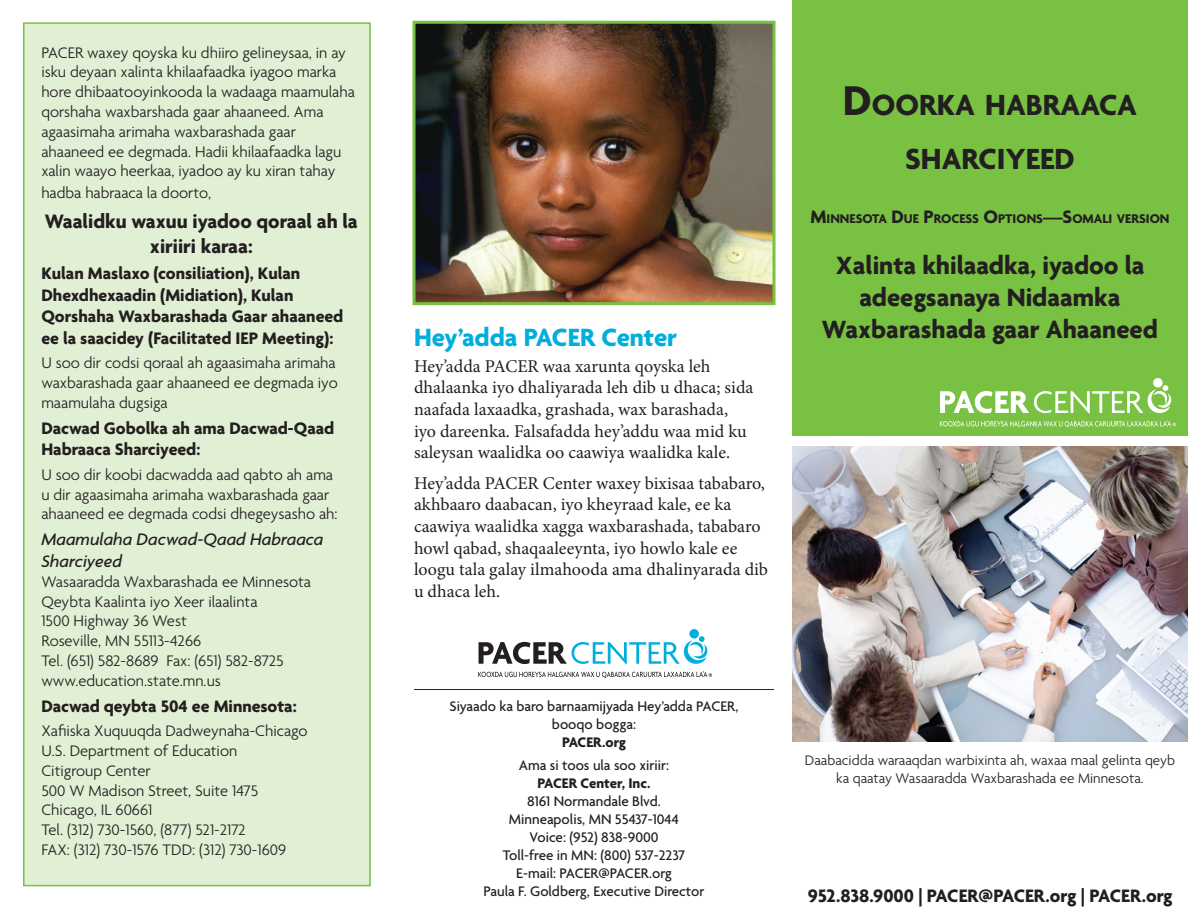
<style>
.page{position:relative;width:1188px;height:918px;background:#fff}
.page>*{position:absolute;margin:0;border:0;box-sizing:border-box;transform-origin:0 0}
.t1{font:700 31.5px/54px "Agenda";color:#231f20;text-align:center}
.t2{font:700 27px/32.4px "Agenda";color:#231f20;text-align:center}
.t3{font:700 27px "Agenda";color:#00aedc}
.t4{font:700 21px/25.2px "Agenda";color:#231f20;text-align:center}
.t5{font:700 19.5px "Agenda";color:#231f20}
.t6{font:18px/21.6px "Minion Pro";color:#231f20}
.t7{font:700 18px/21.6px "Agenda";color:#231f20}
.t8{font:italic 500 18px/21.6px "Agenda";color:#231f20}
.t9{font:300 16.5px/19.8px "Agenda";color:#231f20}
.t10{font:500 15px/18px "Agenda";color:#231f20;text-align:center}
.t11{font:300 15px/18px "Agenda";color:#231f20;text-align:center}
.t12{font:700 15px "Agenda";color:#231f20}
.t13{font:700 13.65px "Agenda";color:#231f20}
.s1{font-size:45px}
.s2{font-size:19.5px}
</style>
<div class="page">
<div style="left:23px;top:22px;width:348px;height:864px;background:#e1efd4;border:2px solid #79c142"></div>
<div style="left:792px;top:0;width:396px;height:436px;background:#79c142"></div>
<div style="left:1153px;top:378px;width:10px;height:10px;background:#fff;border-radius:50%"></div>
<svg style="left:940px;top:385px;width:231px;height:28px"></svg>
<svg style="left:940px;top:421px;width:236px;height:5px"></svg>
<img style="left:792px;top:446px;width:396px;height:296px">
<div style="left:689px;top:629px;width:10px;height:10px;background:#00aedc;border-radius:50%"></div>
<svg style="left:479px;top:636px;width:228px;height:28px"></svg>
<svg style="left:478px;top:671px;width:234px;height:7px"></svg>
<hr style="left:414px;top:689px;width:360px;height:1px;background:#231f20">
<img style="left:416px;top:25px;width:356px;height:276px">
<div style="left:412px;top:21px;width:364px;height:284px;border:3px solid #79c142"></div>
<p class="t9" style="left:41px;top:42px;width:315px">PACER waxey qoyska ku dhiiro gelineysaa, in ay isku deyaan xalinta khilaafaadka iyagoo marka hore dhibaatooyinkooda la wadaaga maamulaha qorshaha waxbarshada gaar ahaaneed. Ama agaasimaha arimaha waxbarashada gaar ahaaneed ee degmada. Hadii khilaafaadka lagu xalin waayo heerkaa, iyadoo ay ku xiran tahay</p>
<p class="t9" style="left:41px;top:183px;width:171px">hadba habraaca la doorto,</p>
<p class="t4" style="left:45px;top:208px;width:315px">Waalidku waxuu iyadoo qoraal ah la xiriiri karaa:</p>
<p class="t7" style="left:41px;top:262px;width:304px">Kulan Maslaxo (consiliation), Kulan Dhexdhexaadin (Midiation), Kulan Qorshaha Waxbarashada Gaar ahaaneed ee la saacidey (Facilitated IEP Meeting):</p>
<p class="t9" style="left:41px;top:353px;width:298px">U soo dir codsi qoraal ah agaasimaha arimaha waxbarashada gaar ahaaneed ee degmada iyo maamulaha dugsiga</p>
<p class="t7" style="left:41px;top:417px;width:294px">Dacwad Gobolka ah ama Dacwad-Qaad<br>Habraaca Sharciyeed:</p>
<p class="t9" style="left:41px;top:464px;width:298px">U soo dir koobi dacwadda aad qabto ah ama u dir agaasimaha arimaha waxbarashada gaar ahaaneed ee degmada codsi dhegeysasho ah:</p>
<p class="t8" style="left:41px;top:528px;width:283px">Maamulaha Dacwad-Qaad Habraaca<br>Sharciyeed</p>
<p class="t9" style="left:41px;top:571px;width:271px">Wasaaradda Waxbarashada ee Minnesota<br>Qeybta Kaalinta iyo Xeer ilaalinta<br>1500 Highway 36 West<br>Roseville, MN 55113-4266<br>Tel. (651) 582-8689 Fax: (651) 582-8725 www.education.state.mn.us</p>
<p class="t7" style="left:41px;top:695px;width:257px">Dacwad qeybta 504 ee Minnesota:</p>
<p class="t9" style="left:41px;top:721px;width:268px">Xafiiska Xuquuqda Dadweynaha-Chicago<br>U.S. Department of Education<br>Citigroup Center<br>500 W Madison Street, Suite 1475<br>Chicago, IL 60661<br>Tel. (312) 730-1560, (877) 521-2172<br>FAX: (312) 730-1576 TDD: (312) 730-1609</p>
<h1 class="t1" style="left:843px;top:77px;width:296px"><span class="s1">D</span>OORKA HABRAACA<br>SHARCIYEED</h1>
<p class="t13" style="left:810px;top:210px;width:361px"><span class="s2">M</span>INNESOTA <span class="s2">D</span>UE <span class="s2">P</span>ROCESS <span class="s2">O</span>PTIONS<span class="s2">—S</span>OMALI VERSION</p>
<h2 class="t2" style="left:835px;top:248px;width:311px">Xalinta khilaadka, iyadoo la adeegsanaya Nidaamka</h2>
<h2 class="t3" style="left:414px;top:320px;width:265px">Hey’adda PACER Center</h2>
<h2 class="t2" style="left:822px;top:313px;width:337px">Waxbarashada gaar Ahaaneed</h2>
<p class="t6" style="left:414px;top:355px;width:341px">Hey’adda PACER waa xarunta qoyska leh dhalaanka iyo dhaliyarada leh dib u dhaca; sida naafada laxaadka, grashada, wax barashada, iyo dareenka. Falsafadda hey’addu waa mid ku saleysan waalidka oo caawiya waalidka kale.</p>
<p class="t6" style="left:414px;top:472px;width:356px">Hey’adda PACER Center waxey bixisaa tababaro, akhbaaro daabacan, iyo kheyraad kale, ee ka caawiya waalidka xagga waxbarashada, tababaro howl qabad, shaqaaleeynta, iyo howlo kale ee loogu tala galay ilmahooda ama dhalinyarada dib u dhaca leh.</p>
<p class="t10" style="left:450px;top:697px;width:290px">Siyaado ka baro barnaamijyada Hey’adda PACER, booqo bogga:</p>
<p class="t12" style="left:562px;top:733px;width:9px">pacer</p>
<p class="t12" style="left:602px;top:733px;width:25px">.org</p>
<p class="t10" style="left:519px;top:755px;width:152px">Ama si toos ula soo xiriir:</p>
<p class="t12" style="left:538px;top:773px;width:114px">PACER Center, Inc.</p>
<p class="t10" style="left:527px;top:791px;width:135px">8161 Normandale Blvd.</p>
<p class="t10" style="left:509px;top:809px;width:172px">Minneapolis, MN 55437-1044</p>
<p class="t10" style="left:529px;top:827px;width:131px">Voice: (952) 838-9000</p>
<p class="t10" style="left:503px;top:845px;width:184px">Toll-free in MN: (800) 537-2237</p>
<p class="t10" style="left:516px;top:863px;width:103px">E-mail: PACER@pacer</p>
<p class="t10" style="left:484px;top:863px;width:222px;text-align:left;text-indent:166px">.org<br>Paula F. Goldberg, Executive Director</p>
<p class="t11" style="left:805px;top:751px;width:372px">Daabacidda waraaqdan warbixinta ah, waxaa maal gelinta qeyb ka qaatay Wasaaradda Waxbarashada ee Minnesota.</p>
<p class="t5" style="left:808px;top:884px;width:366px">952.838.9000 | PACER@PACER.org | PACER.org</p>
</div>
